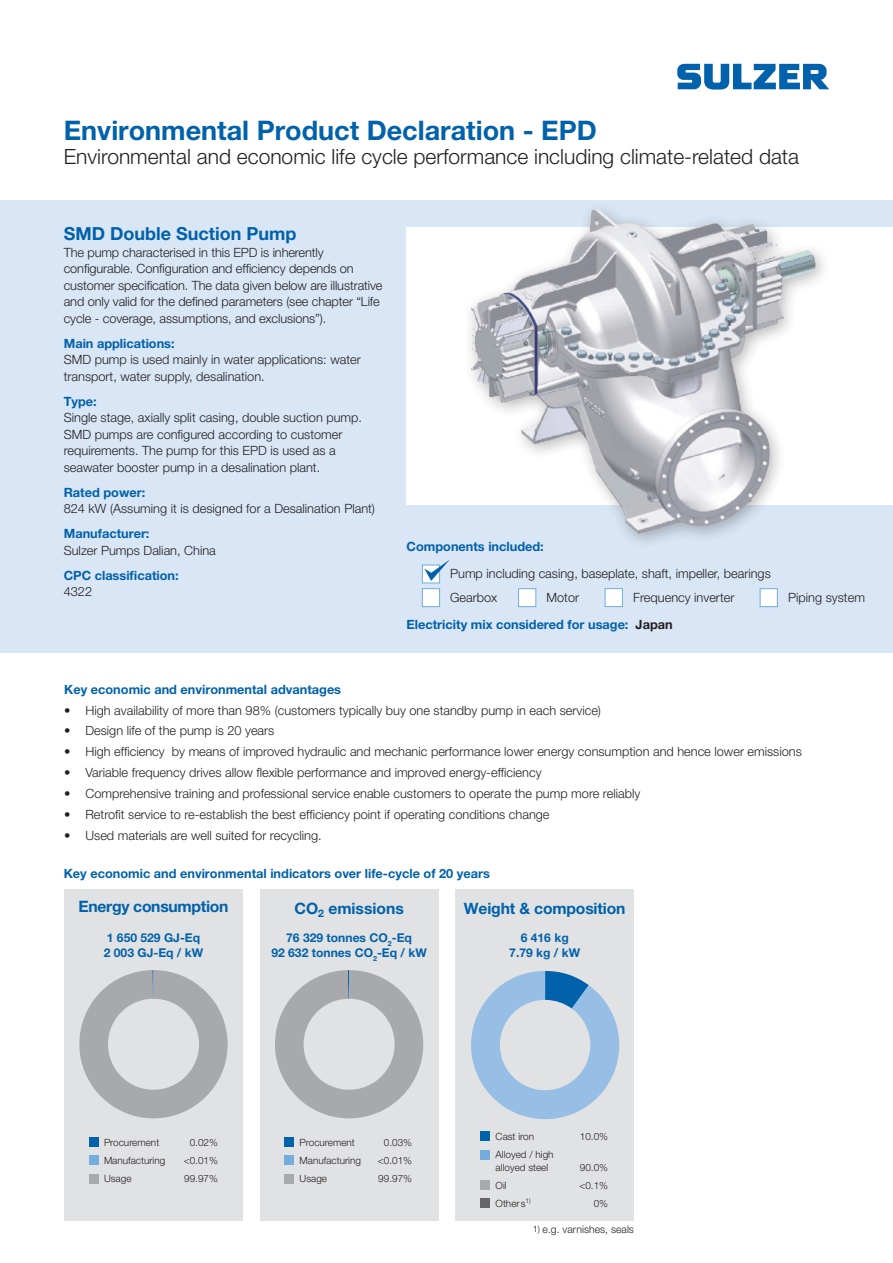
<style>
.page{position:relative;width:893px;height:1263px;background:#fff}
.page>*{position:absolute;margin:0;border:0;box-sizing:border-box;transform-origin:0 0}
.main_header_text{font:700 27px "Helvetica Neue LT Pro";color:#0161aa}
.second_heading{font:300 21px "Helvetica Neue LT Pro";color:#231f20}
.main_body_text{font:700 18px "Helvetica Neue LT Pro";color:#0161aa}
.lead_title_body_text{font:700 15.75px "Helvetica Neue LT Pro";letter-spacing:-.02em;color:#0161aa}
.lead_title_body_text-2{font:700 15.6px "Helvetica Neue LT Pro";letter-spacing:-.01em;color:#0161aa}
.main_body_text-2{font:300 12.75px/16.5px "Helvetica Neue LT Pro";color:#231f20}
.lead_title_body_text-3{font:700 12.75px "Helvetica Neue LT Pro";color:#0161aa}
.lead_title_body_text-4{font:700 12.15px "Helvetica Neue LT Pro";color:#0161aa}
.main_body_text-3{font:300 10.5px "Helvetica Neue LT Pro";color:#231f20}
.main_body_text-4{font:300 10.05px/12.8px "Helvetica Neue LT Pro";color:#231f20}
.s1{font-weight:700;color:#0161aa}
.s2{color:#231f20}
.s3{font-size:9px}
</style>
<div class="page">
<div style="left:455px;top:889px;width:179px;height:331px;background:#e1e2e4"></div>
<div style="left:260px;top:889px;width:178px;height:331px;background:#e1e2e4"></div>
<div style="left:64px;top:889px;width:179px;height:331px;background:#e1e2e4"></div>
<div style="left:285px;top:1137px;width:9px;height:10px;background:#0161aa"></div>
<div style="left:285px;top:1174px;width:9px;height:9px;background:#a8a9ad"></div>
<div style="left:285px;top:1155px;width:9px;height:10px;background:#72addd"></div>
<div style="left:0;top:201px;width:893px;height:452px;background:#d8e6f5"></div>
<div style="left:406px;top:227px;width:487px;height:278px;background:#fff"></div>
<svg style="left:422px;top:565px;width:18px;height:18px"></svg>
<svg style="left:424px;top:560px;width:26px;height:21px"></svg>
<div style="left:422px;top:588px;width:18px;height:19px;background:#fff;border:1px solid #72addd"></div>
<div style="left:518px;top:588px;width:18px;height:19px;background:#fff;border:1px solid #72addd"></div>
<div style="left:605px;top:588px;width:18px;height:19px;background:#fff;border:1px solid #72addd"></div>
<div style="left:760px;top:588px;width:18px;height:19px;background:#fff;border:1px solid #72addd"></div>
<svg style="left:677px;top:64px;width:152px;height:26px"></svg>
<img style="left:449px;top:200px;width:389px;height:343px">
<div style="left:89px;top:1137px;width:9px;height:10px;background:#0161aa"></div>
<div style="left:89px;top:1174px;width:9px;height:9px;background:#a8a9ad"></div>
<div style="left:89px;top:1155px;width:9px;height:10px;background:#72addd"></div>
<div style="left:480px;top:1132px;width:9px;height:9px;background:#0161aa"></div>
<div style="left:480px;top:1180px;width:9px;height:10px;background:#a8a9ad"></div>
<div style="left:480px;top:1150px;width:9px;height:9px;background:#72addd"></div>
<div style="left:480px;top:1198px;width:9px;height:10px;background:#656568"></div>
<svg style="left:79px;top:970px;width:149px;height:148px"></svg>
<svg style="left:275px;top:970px;width:148px;height:148px"></svg>
<svg style="left:471px;top:971px;width:149px;height:149px"></svg>
<p class="main_header_text" style="left:64px;top:114px;width:534px">Environmental Product Declaration - EPD</p>
<p class="second_heading" style="left:64px;top:144px;width:737px">Environmental and economic life cycle performance including climate-related data</p>
<p class="main_body_text" style="left:64px;top:223px;width:234px">SMD Double Suction Pump</p>
<p class="main_body_text-2" style="left:64px;top:244px;width:320px">The pump characterised in this EPD is inherently configurable. Configuration and efficiency depends on customer specification. The data given below are illustrative and only valid for the defined parameters (see chapter “Life cycle - coverage, assumptions, and exclusions”).</p>
<p class="main_body_text-2" style="left:64px;top:335px;width:299px"><span class="s1">Main applications:<br></span>SMD pump is used mainly in water applications: water transport, water supply, desalination.</p>
<p class="main_body_text-2" style="left:64px;top:393px;width:300px"><span class="s1">Type:<br></span>Single stage, axially split casing, double suction pump.<br>SMD pumps are configured according to customer requirements. The pump for this EPD is used as a seawater booster pump in a desalination plant.</p>
<p class="lead_title_body_text-3" style="left:64px;top:484px;width:83px">Rated power:</p>
<p class="main_body_text-2" style="left:64px;top:500px;width:313px">824 kW (Assuming it is designed for a Desalination Plant)</p>
<p class="lead_title_body_text-3" style="left:64px;top:526px;width:87px">Manufacturer:</p>
<p class="main_body_text-2" style="left:64px;top:542px;width:154px">Sulzer Pumps Dalian, China</p>
<p class="lead_title_body_text-3" style="left:64px;top:567px;width:116px">CPC classification:</p>
<p class="main_body_text-2" style="left:64px;top:583px;width:30px">4322</p>
<p class="lead_title_body_text-3" style="left:407px;top:538px;width:139px">Components included:</p>
<p class="main_body_text-2" style="left:450px;top:561px;width:322px;line-height:24px">Pump including casing, baseplate, shaft, impeller, bearings<br>Gearbox</p>
<p class="main_body_text-2" style="left:547px;top:589px;width:34px">Motor</p>
<p class="main_body_text-2" style="left:633px;top:589px;width:103px">Frequency inverter</p>
<p class="main_body_text-2" style="left:788px;top:589px;width:78px">Piping system</p>
<p class="lead_title_body_text-3" style="left:407px;top:617px;width:268px">Electricity mix considered for usage: <span class="s2">Japan</span></p>
<p class="lead_title_body_text-3" style="left:64px;top:681px;width:278px">Key economic and environmental advantages</p>
<p class="main_body_text-2" style="left:64px;top:701px;width:538px">• High availability of more than 98% (customers typically buy one standby pump in each service)</p>
<p class="main_body_text-2" style="left:64px;top:722px;width:212px">• Design life of the pump is 20 years</p>
<p class="main_body_text-2" style="left:64px;top:743px;width:739px">• High efficiency by means of improved hydraulic and mechanic performance lower energy consumption and hence lower emissions</p>
<p class="main_body_text-2" style="left:64px;top:764px;width:479px">• Variable frequency drives allow flexible performance and improved energy-efficiency</p>
<p class="main_body_text-2" style="left:64px;top:785px;width:578px">• Comprehensive training and professional service enable customers to operate the pump more reliably</p>
<p class="main_body_text-2" style="left:64px;top:806px;width:487px">• Retrofit service to re-establish the best efficiency point if operating conditions change</p>
<p class="main_body_text-2" style="left:64px;top:826px;width:259px">• Used materials are well suited for recycling.</p>
<p class="lead_title_body_text-3" style="left:64px;top:866px;width:428px">Key economic and environmental indicators over life-cycle of 20 years</p>
<p class="lead_title_body_text" style="left:79px;top:897px;width:151px">Energy consumption</p>
<p class="lead_title_body_text-4" style="left:107px;top:930px;width:95px">1 650 529 GJ-Eq</p>
<p class="lead_title_body_text-4" style="left:104px;top:945px;width:101px">2 003 GJ-Eq / kW</p>
<p class="lead_title_body_text-2" style="left:294px;top:898px;width:111px">CO<sub>2</sub> emissions</p>
<p class="lead_title_body_text-4" style="left:286px;top:930px;width:127px">76 329 tonnes CO<sub>2</sub>-Eq</p>
<p class="lead_title_body_text-4" style="left:271px;top:945px;width:157px">92 632 tonnes CO<sub>2</sub>-Eq / kW</p>
<p class="lead_title_body_text-2" style="left:464px;top:898px;width:163px">Weight &amp; composition</p>
<p class="lead_title_body_text-4" style="left:521px;top:930px;width:50px">6 416 kg</p>
<p class="lead_title_body_text-4" style="left:509px;top:945px;width:72px">7.79 kg / kW</p>
<p class="main_body_text-4" style="left:104px;top:1136px;width:57px">Procurement</p>
<p class="main_body_text-4" style="left:190px;top:1136px;width:30px">0.02%</p>
<p class="main_body_text-4" style="left:104px;top:1154px;width:63px">Manufacturing</p>
<p class="main_body_text-4" style="left:184px;top:1154px;width:36px">&lt;0.01%</p>
<p class="main_body_text-4" style="left:104px;top:1172px;width:29px">Usage</p>
<p class="main_body_text-4" style="left:184px;top:1172px;width:35px">99.97%</p>
<p class="main_body_text-4" style="left:300px;top:1136px;width:57px">Procurement</p>
<p class="main_body_text-4" style="left:384px;top:1136px;width:30px">0.03%</p>
<p class="main_body_text-4" style="left:300px;top:1154px;width:63px">Manufacturing</p>
<p class="main_body_text-4" style="left:378px;top:1154px;width:36px">&lt;0.01%</p>
<p class="main_body_text-4" style="left:300px;top:1172px;width:29px">Usage</p>
<p class="main_body_text-4" style="left:378px;top:1172px;width:35px">99.97%</p>
<p class="main_body_text-4" style="left:496px;top:1130px;width:40px">Cast iron</p>
<p class="main_body_text-4" style="left:580px;top:1130px;width:30px">10.0%</p>
<p class="main_body_text-4" style="left:496px;top:1148px;width:60px">Alloyed / high alloyed steel</p>
<p class="main_body_text-4" style="left:580px;top:1160px;width:30px">90.0%</p>
<p class="main_body_text-4" style="left:496px;top:1178px;width:13px">Oil</p>
<p class="main_body_text-4" style="left:579px;top:1178px;width:30px">&lt;0.1%</p>
<p class="main_body_text-4" style="left:496px;top:1196px;width:37px">Others<sup>1)</sup></p>
<p class="main_body_text-4" style="left:594px;top:1196px;width:16px">0%</p>
<p class="main_body_text-3" style="left:533px;top:1223px;width:103px"><span class="s3">1)</span> e.g. varnishes, seals</p>
</div>
